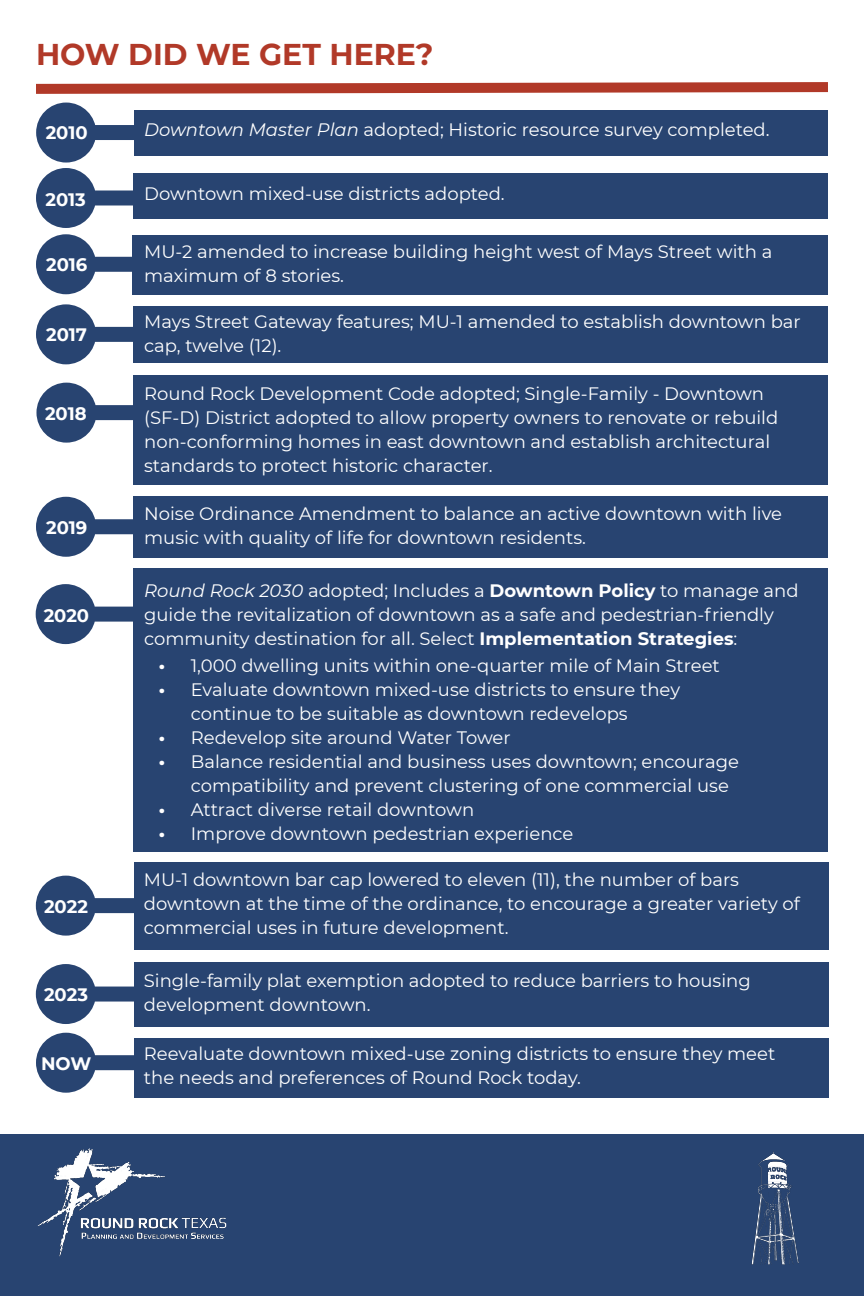
<style>
.page{position:relative;width:864px;height:1296px;background:#fff}
.page>*{position:absolute;margin:0;border:0;box-sizing:border-box;transform-origin:0 0}
.t1{font:700 30px "Montserrat";color:#b13928}
.t2{font:700 24px "Montserrat";color:#284471}
.t3{font:18px/24px "Montserrat";color:#fff}
.t4{font:700 18px "Montserrat";color:#fff}
.s1{font-style:italic}
.s2{font-weight:700}
.s3{color:#fff}
</style>
<div class="page">
<div style="left:134px;top:173px;width:694px;height:45px;background:#284471"></div>
<div style="left:134px;top:110px;width:694px;height:45px;background:#284471"></div>
<svg style="left:36px;top:82px;width:792px;height:12px;background:#bd594b"></svg>
<div style="left:66px;top:125px;width:77px;height:15px;background:#284471"></div>
<div style="left:36px;top:103px;width:60px;height:60px;background:#284471;border-radius:50%"></div>
<div style="left:66px;top:190px;width:77px;height:16px;background:#284471"></div>
<div style="left:36px;top:168px;width:60px;height:60px;background:#284471;border-radius:50%"></div>
<div style="left:133px;top:235px;width:695px;height:59px;background:#284471"></div>
<div style="left:66px;top:257px;width:69px;height:15px;background:#284471"></div>
<div style="left:36px;top:234px;width:60px;height:60px;background:#284471;border-radius:50%"></div>
<div style="left:134px;top:306px;width:694px;height:57px;background:#284471"></div>
<div style="left:66px;top:327px;width:77px;height:15px;background:#284471"></div>
<div style="left:36px;top:304px;width:60px;height:60px;background:#284471;border-radius:50%"></div>
<div style="left:133px;top:375px;width:695px;height:110px;background:#284471"></div>
<div style="left:66px;top:405px;width:76px;height:15px;background:#284471"></div>
<div style="left:36px;top:383px;width:60px;height:60px;background:#284471;border-radius:50%"></div>
<div style="left:134px;top:496px;width:694px;height:62px;background:#284471"></div>
<div style="left:66px;top:519px;width:75px;height:15px;background:#284471"></div>
<div style="left:36px;top:497px;width:60px;height:60px;background:#284471;border-radius:50%"></div>
<div style="left:134px;top:568px;width:694px;height:283px;background:#284471"></div>
<div style="left:66px;top:607px;width:74px;height:15px;background:#284471"></div>
<div style="left:36px;top:584px;width:60px;height:60px;background:#284471;border-radius:50%"></div>
<div style="left:134px;top:862px;width:694px;height:87px;background:#284471"></div>
<div style="left:66px;top:898px;width:72px;height:15px;background:#284471"></div>
<div style="left:36px;top:876px;width:60px;height:60px;background:#284471;border-radius:50%"></div>
<div style="left:134px;top:962px;width:694px;height:64px;background:#284471"></div>
<div style="left:66px;top:987px;width:74px;height:15px;background:#284471"></div>
<div style="left:36px;top:964px;width:60px;height:60px;background:#284471;border-radius:50%"></div>
<div style="left:134px;top:1038px;width:694px;height:59px;background:#284471"></div>
<div style="left:66px;top:1055px;width:74px;height:15px;background:#284471"></div>
<div style="left:36px;top:1033px;width:60px;height:60px;background:#284471;border-radius:50%"></div>
<div style="left:0;top:1134px;width:864px;height:162px;background:#284471"></div>
<img style="left:36px;top:1148px;width:192px;height:110px">
<img style="left:739px;top:1145px;width:73px;height:121px">
<p class="t1" style="left:36px;top:33px;width:399px">HOW DID WE GET HERE?</p>
<p class="t4" style="left:46px;top:119px;width:43px">2010</p>
<p class="t4" style="left:46px;top:187px;width:42px">2013</p>
<p class="t4" style="left:46px;top:252px;width:43px">2016</p>
<p class="t4" style="left:46px;top:322px;width:42px">2017</p>
<p class="t4" style="left:45px;top:400px;width:43px">2018</p>
<p class="t4" style="left:46px;top:514px;width:43px">2019</p>
<p class="t4" style="left:44px;top:602px;width:47px">2020</p>
<p class="t4" style="left:44px;top:893px;width:45px">2022</p>
<p class="t4" style="left:44px;top:982px;width:45px">2023</p>
<p class="t3" style="left:144px;top:117px;width:627px"><span class="s1">Downtown Master Plan</span> adopted; Historic resource survey completed.</p>
<p class="t3" style="left:144px;top:180px;width:362px">Downtown mixed-use districts adopted.</p>
<p class="t3" style="left:144px;top:239px;width:630px">MU-2 amended to increase building height west of Mays Street with a</p>
<p class="t3" style="left:144px;top:263px;width:201px">maximum of 8 stories.</p>
<p class="t3" style="left:144px;top:309px;width:658px">Mays Street Gateway features; MU-1 amended to establish downtown bar cap, twelve (12).</p>
<p class="t3" style="left:144px;top:381px;width:621px">Round Rock Development Code adopted; Single-Family - Downtown</p>
<p class="t3" style="left:144px;top:405px;width:636px">(SF-D) District adopted to allow property owners to renovate or rebuild</p>
<p class="t3" style="left:144px;top:429px;width:628px">non-conforming homes in east downtown and establish architectural standards to protect historic character.</p>
<p class="t3" style="left:144px;top:501px;width:639px">Noise Ordinance Amendment to balance an active downtown with live music with quality of life for downtown residents.</p>
<p class="t3" style="left:144px;top:578px;width:656px"><span class="s1">Round Rock 2030</span> adopted; Includes a <span class="s2">Downtown Policy</span> to manage and guide the revitalization of downtown as a safe and pedestrian-friendly community destination for all. Select <span class="s2">Implementation Strategies</span>:</p>
<p class="t2" style="left:150px;top:644px;width:17px">•<span class="s3">.</span></p>
<p class="t2" style="left:150px;top:668px;width:17px">•<span class="s3">.</span></p>
<p class="t2" style="left:150px;top:716px;width:17px">•<span class="s3">.</span></p>
<p class="t2" style="left:150px;top:740px;width:17px">•<span class="s3">.</span></p>
<p class="t2" style="left:150px;top:788px;width:17px">•<span class="s3">.</span></p>
<p class="t2" style="left:150px;top:812px;width:17px">•<span class="s3">.</span></p>
<p class="t3" style="left:191px;top:653px;width:531px">1,000 dwelling units within one-quarter mile of Main Street</p>
<p class="t3" style="left:191px;top:677px;width:491px">Evaluate downtown mixed-use districts to ensure they</p>
<p class="t3" style="left:191px;top:701px;width:438px">continue to be suitable as downtown redevelops</p>
<p class="t3" style="left:191px;top:725px;width:321px">Redevelop site around Water Tower</p>
<p class="t3" style="left:191px;top:749px;width:550px">Balance residential and business uses downtown; encourage</p>
<p class="t3" style="left:191px;top:773px;width:540px">compatibility and prevent clustering of one commercial use</p>
<p class="t3" style="left:191px;top:797px;width:285px">Attract diverse retail downtown</p>
<p class="t3" style="left:191px;top:821px;width:384px">Improve downtown pedestrian experience</p>
<p class="t3" style="left:144px;top:867px;width:658px">MU-1 downtown bar cap lowered to eleven (11), the number of bars downtown at the time of the ordinance, to encourage a greater variety of commercial uses in future development.</p>
<p class="t3" style="left:144px;top:968px;width:609px">Single-family plat exemption adopted to reduce barriers to housing</p>
<p class="t3" style="left:144px;top:992px;width:228px">development downtown.</p>
<p class="t4" style="left:41px;top:1050px;width:52px">NOW</p>
<p class="t3" style="left:144px;top:1041px;width:633px">Reevaluate downtown mixed-use zoning districts to ensure they meet the needs and preferences of Round Rock today.</p>
</div>
